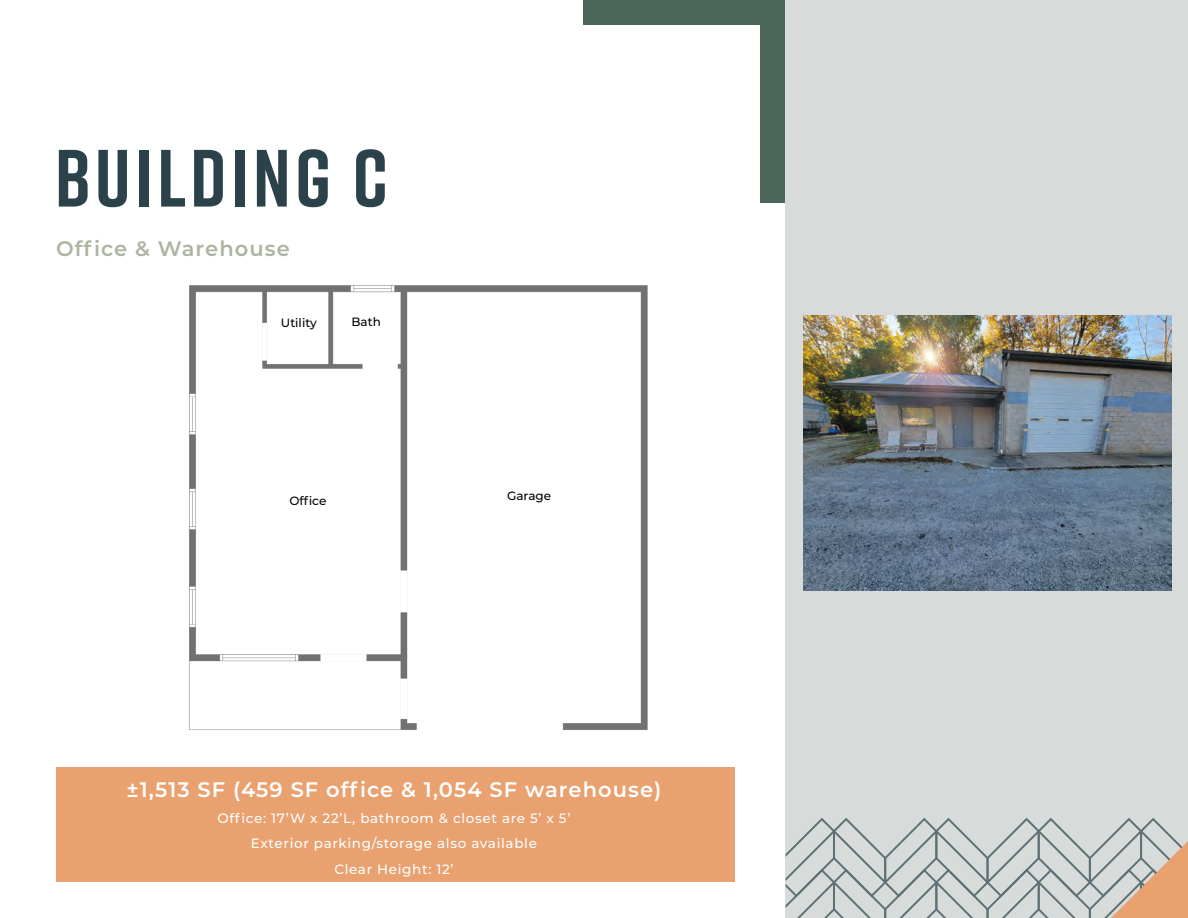
<style>
.page{position:relative;width:1188px;height:918px;background:#fff}
.page>*{position:absolute;margin:0;border:0;box-sizing:border-box;transform-origin:0 0}
.t1{font:700 81px "Rift";letter-spacing:.05em;color:#2b424a}
.t2{font:600 21px "Montserrat";letter-spacing:.05em;color:#fff}
.t3{font:600 21px "Montserrat";letter-spacing:.05em;color:#acb5a0}
.t4{font:500 13.5px/25.5px "Montserrat";letter-spacing:.05em;color:#fff;text-align:center}
.t5{font:500 12px "Montserrat";color:#000}
</style>
<div class="page">
<div style="left:785px;top:0;width:403px;height:918px;background:#d7dcda"></div>
<img style="left:189px;top:285px;width:459px;height:445px">
<div style="left:56px;top:768px;width:679px;height:114px;background:#e8a16f"></div>
<svg style="left:786px;top:818px;width:402px;height:100px"></svg>
<div style="left:761px;top:1px;width:24px;height:202px;background:#4b6759"></div>
<div style="left:583px;top:0;width:202px;height:24px;background:#4b6759"></div>
<img style="left:804px;top:316px;width:367px;height:275px">
<div style="left:273px;top:493px;width:70px;height:34px;background:#fff"></div>
<div style="left:494px;top:488px;width:70px;height:34px;background:#fff"></div>
<div style="left:273px;top:316px;width:52px;height:14px;background:#fff"></div>
<div style="left:338px;top:314px;width:56px;height:17px;background:#fff"></div>
<div style="left:260px;top:685px;width:69px;height:17px;background:#fff"></div>
<h1 class="t1" style="left:55px;top:120px;width:335px">Building C</h1>
<h2 class="t3" style="left:56px;top:234px;width:235px">Office &amp; Warehouse</h2>
<p class="t5" style="left:281px;top:315px;width:38px">Utility</p>
<p class="t5" style="left:351px;top:313px;width:31px">Bath</p>
<p class="t5" style="left:289px;top:492px;width:38px">Office</p>
<p class="t5" style="left:507px;top:487px;width:46px">Garage</p>
<h2 class="t2" style="left:126px;top:775px;width:536px">±1,513 SF (459 SF office &amp; 1,054 SF warehouse)</h2>
<p class="t4" style="left:217px;top:805px;width:354px">Office: 17’W x 22’L, bathroom &amp; closet are 5’ x 5’<br>Exterior parking/storage also available<br>Clear Height: 12’</p>
</div>
